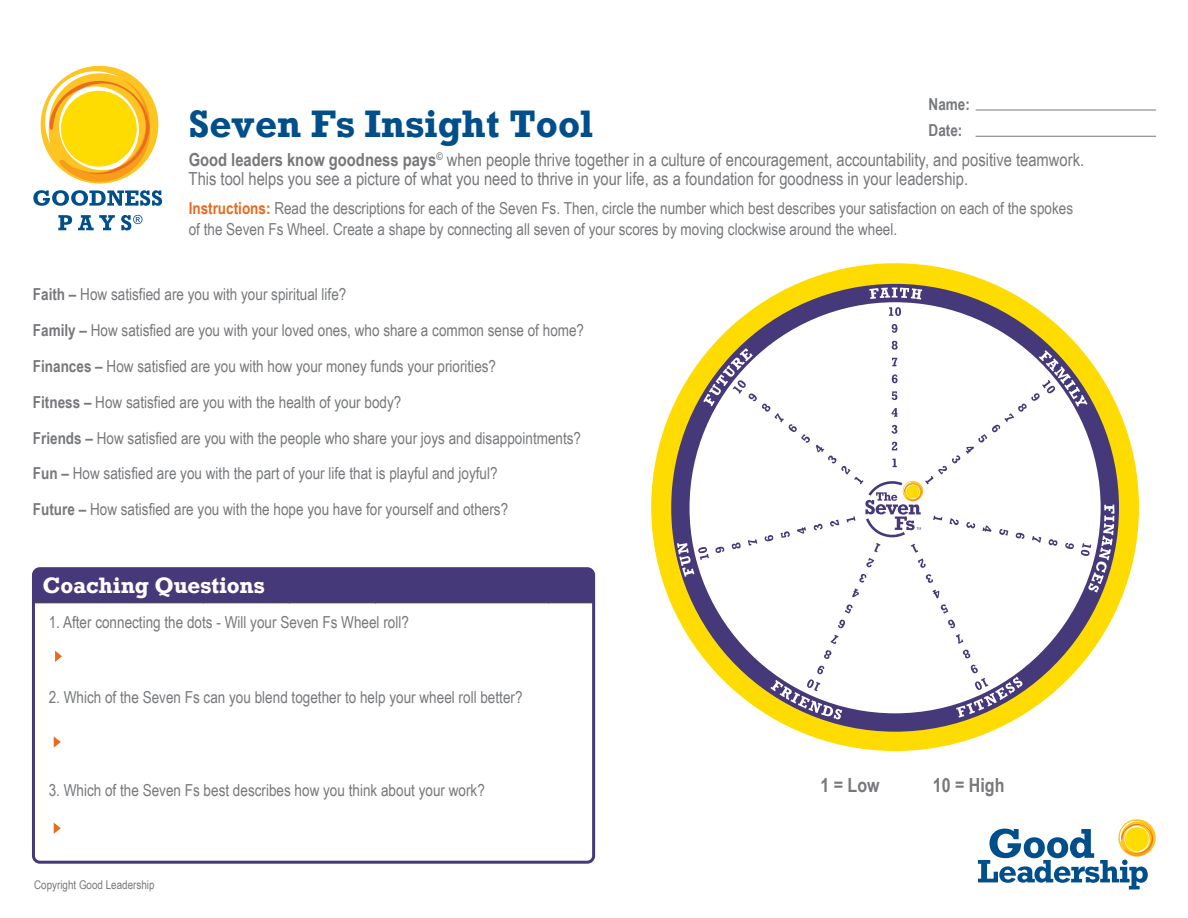
<style>
.page{position:relative;width:1188px;height:918px;background:#fff}
.page>*{position:absolute;margin:0;border:0;box-sizing:border-box;transform-origin:0 0}
.t1{font:700 36px "Rockwell";color:#004f8a}
.t2{font:700 21px "Rockwell";color:#fff}
.t3{font:700 19.5px "Arial Narrow";color:#76787b}
.t4{font:18px/19.5px "Arial Narrow";color:#76787b}
.t5{font:16.5px/35.8px "Arial Narrow";color:#76787b}
.t6{font:700 16.5px/26.2px "Arial Narrow";color:#76787b}
.t7{font:12px "Arial Narrow";color:#76787b}
.s1{font-weight:700}
.s2{font-weight:700;color:#e86a1f}
</style>
<div class="page">
<div style="left:36px;top:571px;width:555px;height:33px;background:#463979"></div>
<div style="left:32px;top:567px;width:563px;height:297px;border:3px solid #463979;border-radius:6px"></div>
<svg style="left:651px;top:263px;width:488px;height:488px;background:#e5c514"></svg>
<div style="left:679px;top:297px;width:429px;height:430px;background:#fff;border-radius:215px"></div>
<div style="left:671px;top:284px;width:448px;height:448px;border:18px solid #463979;border-radius:50%"></div>
<svg style="left:869px;top:288px;width:53px;height:12px"></svg>
<svg style="left:1081px;top:505px;width:33px;height:88px"></svg>
<svg style="left:1065px;top:543px;width:9px;height:6px"></svg>
<svg style="left:1049px;top:539px;width:9px;height:7px"></svg>
<svg style="left:1032px;top:536px;width:9px;height:7px"></svg>
<svg style="left:1016px;top:533px;width:9px;height:6px"></svg>
<svg style="left:999px;top:529px;width:9px;height:7px"></svg>
<svg style="left:982px;top:526px;width:9px;height:6px"></svg>
<svg style="left:966px;top:522px;width:9px;height:6px"></svg>
<svg style="left:889px;top:307px;width:12px;height:9px"></svg>
<svg style="left:892px;top:324px;width:5px;height:9px"></svg>
<svg style="left:966px;top:350px;width:121px;height:104px"></svg>
<svg style="left:948px;top:620px;width:22px;height:38px"></svg>
<svg style="left:824px;top:650px;width:8px;height:9px"></svg>
<svg style="left:830px;top:635px;width:9px;height:9px"></svg>
<svg style="left:838px;top:620px;width:7px;height:8px"></svg>
<svg style="left:770px;top:665px;width:72px;height:54px"></svg>
<svg style="left:956px;top:665px;width:67px;height:53px"></svg>
<svg style="left:677px;top:341px;width:283px;height:273px"></svg>
<svg style="left:55px;top:651px;width:7px;height:11px"></svg>
<svg style="left:54px;top:736px;width:7px;height:12px"></svg>
<svg style="left:54px;top:823px;width:7px;height:11px"></svg>
<svg style="left:978px;top:819px;width:178px;height:70px"></svg>
<hr style="left:976px;top:110px;width:180px;height:1px;background:#76787b">
<hr style="left:976px;top:136px;width:180px;height:1px;background:#76787b">
<svg style="left:33px;top:66px;width:129px;height:140px"></svg>
<svg style="left:58px;top:215px;width:14px;height:15px"></svg>
<svg style="left:78px;top:215px;width:37px;height:15px"></svg>
<svg style="left:121px;top:215px;width:21px;height:15px"></svg>
<p class="t6" style="left:929px;top:90px;width:43px">Name:<br>Date:</p>
<h1 class="t1" style="left:189px;top:100px;width:406px">Seven Fs Insight Tool</h1>
<p class="t4" style="left:189px;top:149px;width:897px"><span class="s1">Good leaders know goodness pays</span><sup>©</sup> when people thrive together in a culture of encouragement, accountability, and positive teamwork.<br>This tool helps you see a picture of what you need to thrive in your life, as a foundation for goodness in your leadership.</p>
<p class="t5" style="left:189px;top:197px;width:886px;line-height:21px"><span class="s2">Instructions:</span> Read the descriptions for each of the Seven Fs. Then, circle the number which best describes your satisfaction on each of the spokes of the Seven Fs Wheel. Create a shape by connecting all seven of your scores by moving clockwise around the wheel.</p>
<p class="t5" style="left:33px;top:276px;width:553px"><span class="s1">Faith –</span> How satisfied are you with your spiritual life?<br><span class="s1">Family –</span> How satisfied are you with your loved ones, who share a common sense of home?<br><span class="s1">Finances –</span> How satisfied are you with how your money funds your priorities?<br><span class="s1">Fitness –</span> How satisfied are you with the health of your body?<br><span class="s1">Friends –</span> How satisfied are you with the people who share your joys and disappointments?<br><span class="s1">Fun –</span> How satisfied are you with the part of your life that is playful and joyful?<br><span class="s1">Future –</span> How satisfied are you with the hope you have for yourself and others?</p>
<p class="t2" style="left:43px;top:571px;width:224px">Coaching Questions</p>
<p class="t5" style="left:49px;top:604px;width:362px">1. After connecting the dots - Will your Seven Fs Wheel roll?</p>
<p class="t5" style="left:49px;top:679px;width:475px">2. Which of the Seven Fs can you blend together to help your wheel roll better?</p>
<p class="t5" style="left:49px;top:771px;width:438px">3. Which of the Seven Fs best describes how you think about your work?</p>
<p class="t3" style="left:820px;top:771px;width:61px">1 = Low</p>
<p class="t3" style="left:933px;top:771px;width:73px">10 = High</p>
<p class="t7" style="left:34px;top:876px;width:122px">Copyright Good Leadership</p>
</div>
